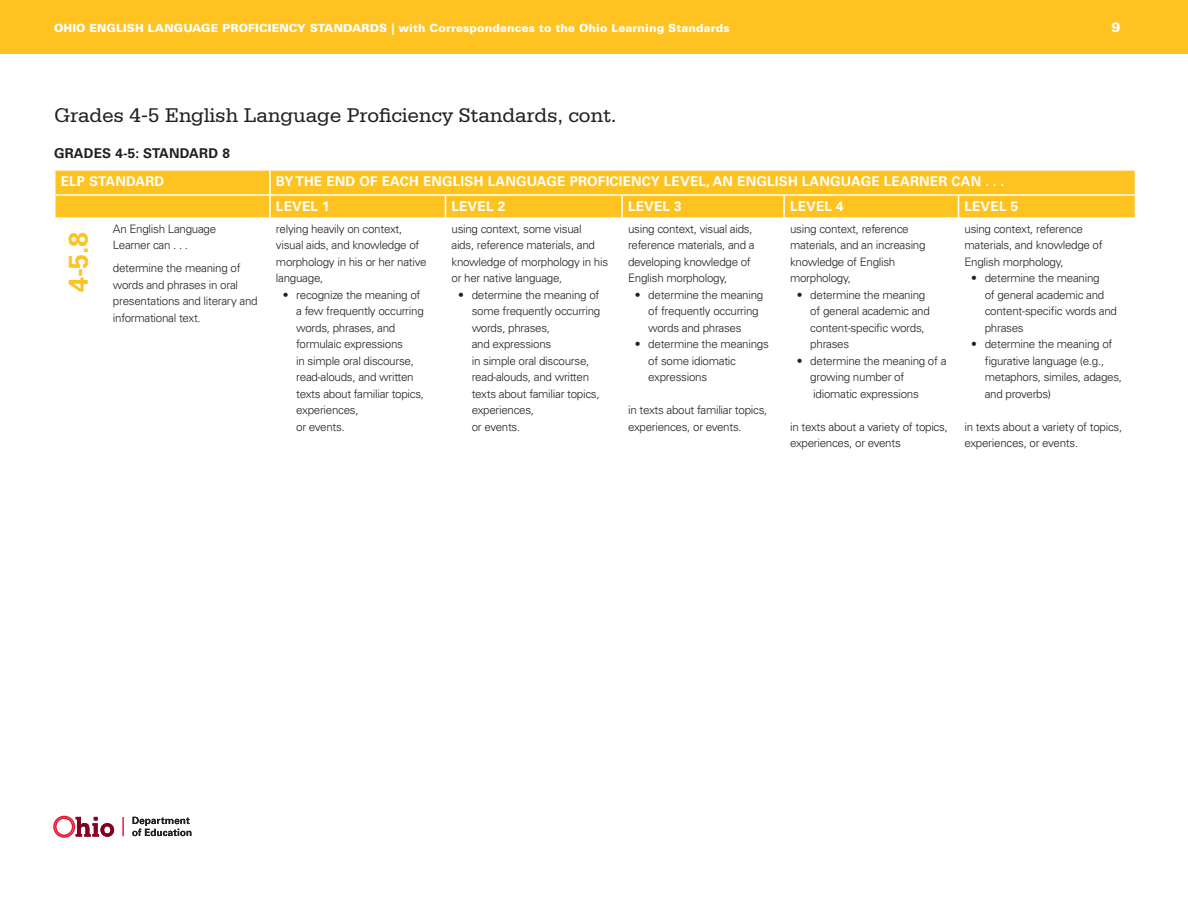
<style>
.page{position:relative;width:1188px;height:918px;background:#fff}
.page>*{position:absolute;margin:0;border:0;box-sizing:border-box;transform-origin:0 0}
.t1{font:700 27px "Univers LT Std";color:#fec221}
.t2{font:21px "Serifa Std";letter-spacing:-.01em;color:#231f20}
.t3{font:700 13.5px/25.2px "Univers LT Std";letter-spacing:.015em;color:#fff}
.t4{font:700 13.5px "Univers LT Std";letter-spacing:.015em;color:#231f20}
.t5{font:900 13.5px "Univers LT Std";color:#fff}
.t6{font:300 11.7px/16.5px "Univers LT Std";letter-spacing:-.025em;color:#231f20}
.t7{font:300 11.7px/16.5px "Univers";letter-spacing:-.025em;color:#231f20}
.t8{font:900 11.25px "Univers LT Std";letter-spacing:.01em;color:#fff}
</style>
<div class="page">
<div style="left:0;top:0;width:1188px;height:54px;background:#fec221"></div>
<div style="left:56px;top:171px;width:1079px;height:46px;background:#fec221"></div>
<hr style="left:54px;top:194px;width:53px;height:2px;background:#fff">
<hr style="left:107px;top:194px;width:163px;height:2px;background:#fff">
<hr style="left:269px;top:196px;width:2px;height:21px;background:#fff">
<svg style="left:445px;top:196px;width:1px;height:21px"></svg>
<hr style="left:621px;top:196px;width:2px;height:21px;background:#fff">
<hr style="left:783px;top:196px;width:2px;height:21px;background:#fff">
<svg style="left:958px;top:196px;width:1px;height:21px"></svg>
<hr style="left:269px;top:171px;width:2px;height:23px;background:#fff">
<hr style="left:270px;top:194px;width:176px;height:2px;background:#fff">
<hr style="left:446px;top:194px;width:176px;height:2px;background:#fff">
<hr style="left:622px;top:194px;width:162px;height:2px;background:#fff">
<hr style="left:784px;top:194px;width:174px;height:2px;background:#fff">
<hr style="left:958px;top:194px;width:178px;height:2px;background:#fff">
<svg style="left:53px;top:815px;width:61px;height:23px"></svg>
<svg style="left:123px;top:817px;width:1px;height:19px"></svg>
<svg style="left:132px;top:817px;width:59px;height:19px"></svg>
<p class="t8" style="left:54px;top:21px;width:677px">OHIO ENGLISH LANGUAGE PROFICIENCY STANDARDS | with Correspondences to the Ohio Learning Standards</p>
<p class="t5" style="left:1112px;top:19px;width:11px">9</p>
<h2 class="t2" style="left:54px;top:103px;width:564px">Grades 4-5 English Language Proficiency Standards, cont.</h2>
<p class="t4" style="left:54px;top:146px;width:177px">GRADES 4-5: STANDARD 8</p>
<p class="t3" style="left:61px;top:168px;width:105px">ELP STANDARD</p>
<p class="t3" style="left:276px;top:168px;width:730px">BY THE END OF EACH ENGLISH LANGUAGE PROFICIENCY LEVEL, AN ENGLISH LANGUAGE LEARNER CAN . . .<br>LEVEL 1</p>
<p class="t3" style="left:451px;top:194px;width:55px">LEVEL 2</p>
<p class="t3" style="left:628px;top:194px;width:55px">LEVEL 3</p>
<p class="t3" style="left:790px;top:194px;width:55px">LEVEL 4</p>
<p class="t3" style="left:964px;top:194px;width:55px">LEVEL 5</p>
<h1 class="t1" style="left:62px;top:292px;width:62px;rotate:-90deg">4-5.8</h1>
<p class="t6" style="left:113px;top:220px;width:105px">An English Language<br>Learner can . . .</p>
<p class="t6" style="left:113px;top:260px;width:146px">determine the meaning of words and phrases in oral presentations and literary and informational text.</p>
<p class="t6" style="left:276px;top:220px;width:152px">relying heavily on context, visual aids, and knowledge of morphology in his or her native language,</p>
<p class="t6" style="left:296px;top:286px;width:129px;text-indent:-14px">• recognize the meaning of a few frequently occurring words, phrases, and formulaic expressions<br>in simple oral discourse, read-alouds, and written texts about familiar topics, experiences,<br>or events.</p>
<p class="t6" style="left:452px;top:220px;width:158px">using context, some visual<br>aids, reference materials, and knowledge of morphology in his or her native language,</p>
<p class="t6" style="left:472px;top:286px;width:130px;text-indent:-14px">• determine the meaning of some frequently occurring words, phrases,<br>and expressions<br>in simple oral discourse, read-alouds, and written texts about familiar topics, experiences,<br>or events.</p>
<p class="t6" style="left:628px;top:220px;width:128px">using context, visual aids, reference materials, and a developing knowledge of<br>English morphology,</p>
<p class="t6" style="left:648px;top:286px;width:117px;text-indent:-14px">• determine the meaning of frequently occurring words and phrases</p>
<p class="t6" style="left:648px;top:336px;width:122px;text-indent:-14px">• determine the meanings of some idiomatic expressions</p>
<p class="t7" style="left:628px;top:401px;width:141px">in texts about familiar topics, experiences, or events.</p>
<p class="t6" style="left:790px;top:220px;width:137px">using context, reference materials, and an increasing knowledge of English morphology,</p>
<p class="t6" style="left:810px;top:286px;width:121px;text-indent:-14px">• determine the meaning of general academic and content-specific words, phrases</p>
<p class="t6" style="left:810px;top:352px;width:138px;text-indent:-14px">• determine the meaning of a growing number of idiomatic expressions</p>
<p class="t7" style="left:790px;top:418px;width:159px">in texts about a variety of topics, experiences, or events</p>
<p class="t6" style="left:965px;top:220px;width:140px">using context, reference materials, and knowledge of<br>English morphology,</p>
<p class="t6" style="left:985px;top:270px;width:134px;text-indent:-14px">• determine the meaning<br>of general academic and content-specific words and phrases</p>
<p class="t6" style="left:985px;top:336px;width:139px;text-indent:-14px">• determine the meaning of figurative language (e.g., metaphors, similes, adages, and proverbs)</p>
<p class="t7" style="left:964px;top:418px;width:159px">in texts about a variety of topics, experiences, or events.</p>
</div>
